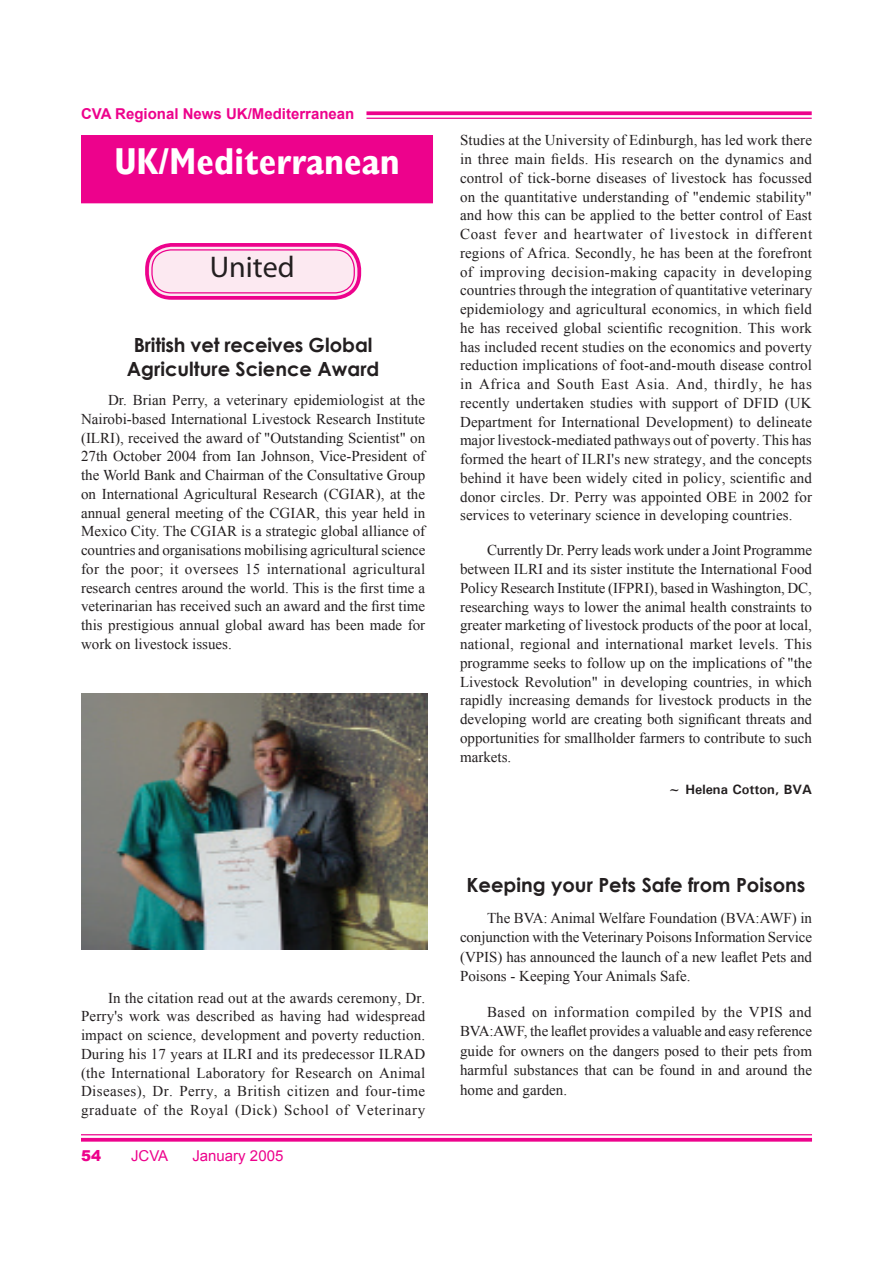
<style>
.page{position:relative;width:893px;height:1263px;background:#fff}
.page>*{position:absolute;margin:0;border:0;box-sizing:border-box;transform-origin:0 0}
.t1{font:700 37.5px "Gill Sans Condensed";color:#fff}
.t2{font:30px "Myriad Pro";color:#231f20}
.t3{font:700 19.5px/23.4px "Century Gothic";color:#231f20;text-align:center}
.t4{font:15px/18.8px "Times New Roman";color:#231f20;text-align:justify}
.t5{font:700 15px "Arial";color:#ed028c}
.t6{font:15px "Arial";color:#ed028c}
.t7{font:900 15px "Arial";color:#ed028c}
.t8{font:700 13.5px "Univers";color:#231f20}
</style>
<div class="page">
<hr style="left:81px;top:1134px;width:731px;height:1px;background:#ed028c">
<svg style="left:81px;top:1138px;width:731px;height:4px;fill:#ed028c"></svg>
<svg style="left:366px;top:111px;width:446px;height:4px;fill:#ed028c"></svg>
<hr style="left:366px;top:118px;width:446px;height:1px;background:#ed028c">
<div style="left:81px;top:135px;width:352px;height:68px;background:#ed028c"></div>
<div style="left:149px;top:247px;width:208px;height:49px;background:#fce9f1;border-radius:22px"></div>
<div style="left:145px;top:243px;width:216px;height:57px;border:4px solid #ed028c;border-radius:24px"></div>
<div style="left:151px;top:249px;width:204px;height:44px;border:1px solid #ed028c;border-radius:19px"></div>
<img style="left:81px;top:694px;width:346px;height:255px">
<p class="t5" style="left:81px;top:104px;width:275px">CVA Regional News UK/Mediterranean</p>
<h1 class="t1" style="left:114px;top:139px;width:287px">UK/Mediterranean</h1>
<h2 class="t2" style="left:210px;top:248px;width:86px">United</h2>
<h3 class="t3" style="left:127px;top:332px;width:254px">British vet receives Global<br>Agriculture Science Award</h3>
<p class="t4" style="left:81px;top:390px;width:346px;text-indent:27px">Dr. Brian Perry, a veterinary epidemiologist at the Nairobi-based International Livestock Research Institute (ILRI), received the award of "Outstanding Scientist" on 27th October 2004 from Ian Johnson, Vice-President of the World Bank and Chairman of the Consultative Group on International Agricultural Research (CGIAR), at the annual general meeting of the CGIAR, this year held in Mexico City. The CGIAR is a strategic global alliance of countries and organisations mobilising agricultural science for the poor; it oversees 15 international agricultural research centres around the world. This is the first time a veterinarian has received such an award and the first time this prestigious annual global award has been made for work on livestock issues.</p>
<p class="t4" style="left:81px;top:988px;width:346px;text-indent:27px">In the citation read out at the awards ceremony, Dr.<br>Perry's work was described as having had widespread impact on science, development and poverty reduction.<br>During his 17 years at ILRI and its predecessor ILRAD (the International Laboratory for Research on Animal Diseases), Dr. Perry, a British citizen and four-time graduate of the Royal (Dick) School of Veterinary</p>
<p class="t7" style="left:81px;top:1145px;width:22px">54</p>
<p class="t6" style="left:131px;top:1146px;width:39px">JCVA</p>
<p class="t6" style="left:192px;top:1146px;width:92px">January 2005</p>
<p class="t4" style="left:460px;top:131px;width:354px">Studies at the University of Edinburgh, has led work there in three main fields. His research on the dynamics and control of tick-borne diseases of livestock has focussed on the quantitative understanding of "endemic stability" and how this can be applied to the better control of East Coast fever and heartwater of livestock in different regions of Africa. Secondly, he has been at the forefront of improving decision-making capacity in developing countries through the integration of quantitative veterinary epidemiology and agricultural economics, in which field he has received global scientific recognition. This work has included recent studies on the economics and poverty reduction implications of foot-and-mouth disease control in Africa and South East Asia. And, thirdly, he has recently undertaken studies with support of DFID (UK Department for International Development) to delineate major livestock-mediated pathways out of poverty. This has formed the heart of ILRI's new strategy, and the concepts behind it have been widely cited in policy, scientific and donor circles. Dr. Perry was appointed OBE in 2002 for services to veterinary science in developing countries.</p>
<p class="t4" style="left:460px;top:541px;width:353px;text-indent:27px">Currently Dr. Perry leads work under a Joint Programme between ILRI and its sister institute the International Food Policy Research Institute (IFPRI), based in Washington, DC, researching ways to lower the animal health constraints to greater marketing of livestock products of the poor at local, national, regional and international market levels. This programme seeks to follow up on the implications of "the Livestock Revolution" in developing countries, in which rapidly increasing demands for livestock products in the developing world are creating both significant threats and opportunities for smallholder farmers to contribute to such markets.</p>
<p class="t8" style="left:668px;top:781px;width:146px">~ Helena Cotton, BVA</p>
<h3 class="t3" style="left:467px;top:872px;width:340px">Keeping your Pets Safe from Poisons</h3>
<p class="t4" style="left:460px;top:907px;width:354px;line-height:19.5px;text-indent:27px">The BVA: Animal Welfare Foundation (BVA:AWF) in conjunction with the Veterinary Poisons Information Service (VPIS) has announced the launch of a new leaflet Pets and Poisons - Keeping Your Animals Safe.</p>
<p class="t4" style="left:460px;top:1002px;width:354px;line-height:19.5px;text-indent:27px">Based on information compiled by the VPIS and BVA:AWF, the leaflet provides a valuable and easy reference guide for owners on the dangers posed to their pets from harmful substances that can be found in and around the home and garden.</p>
</div>
